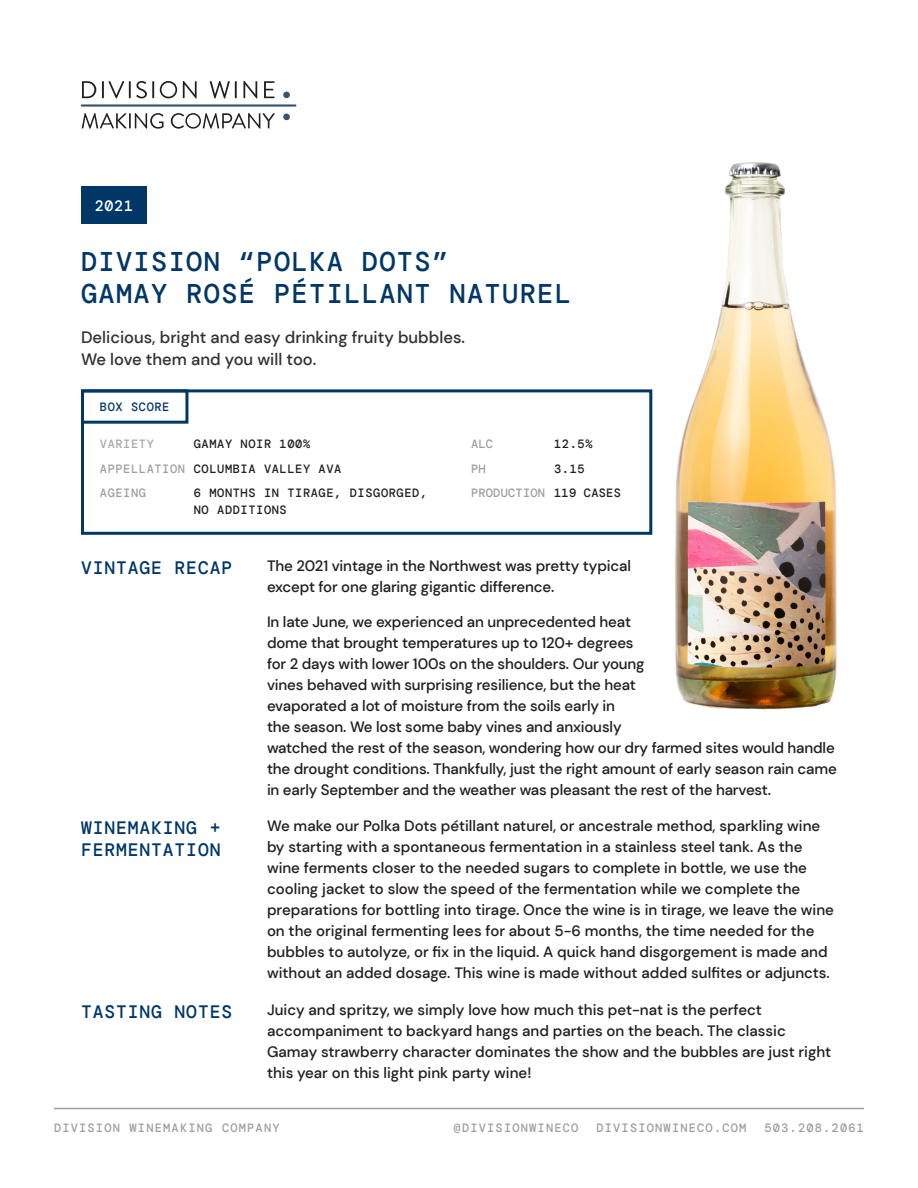
<style>
.page{position:relative;width:918px;height:1188px;background:#fff}
.page>*{position:absolute;margin:0;border:0;box-sizing:border-box;transform-origin:0 0}
.t1{font:500 27px/32.4px "DM Mono";letter-spacing:.05em;color:#003767}
.t2{font:500 18px/21.6px "DM Mono";letter-spacing:.05em;color:#003767}
.t3{font:500 16.5px/22.5px "DM Sans";color:#333233}
.t4{font:500 15px/21px "DM Sans";letter-spacing:-.01em;color:#231f20}
.t5{font:500 15px "DM Mono";color:#fff}
.t6{font:500 12px "DM Mono";letter-spacing:.1em;color:#9d9fa2}
.t7{font:500 12px/16.5px "DM Mono";letter-spacing:.05em;color:#231f20}
.t8{font:500 12px "DM Mono";letter-spacing:.05em;color:#9d9fa2}
.t9{font:500 12px "DM Mono";letter-spacing:.02em;color:#9d9fa2}
.t10{font:500 12px "DM Mono";letter-spacing:.02em;color:#231f20}
.t11{font:500 12px "DM Mono";letter-spacing:.05em;color:#003767}
.t12{font:500 12px "DM Mono";letter-spacing:.05em;color:#a8a9ad}
</style>
<div class="page">
<div style="left:81px;top:186px;width:66px;height:38px;background:#003767"></div>
<div style="left:81px;top:389px;width:107px;height:35px;border:3px solid #003767"></div>
<img style="left:675px;top:162px;width:162px;height:548px">
<div style="left:81px;top:389px;width:571px;height:146px;border:3px solid #003767"></div>
<svg style="left:82px;top:81px;width:14px;height:17px"></svg>
<svg style="left:102px;top:81px;width:52px;height:17px"></svg>
<svg style="left:160px;top:81px;width:17px;height:17px"></svg>
<svg style="left:183px;top:81px;width:14px;height:17px"></svg>
<svg style="left:210px;top:81px;width:27px;height:17px"></svg>
<svg style="left:243px;top:81px;width:14px;height:17px"></svg>
<svg style="left:264px;top:81px;width:10px;height:17px"></svg>
<svg style="left:82px;top:113px;width:82px;height:16px"></svg>
<svg style="left:171px;top:113px;width:104px;height:16px"></svg>
<hr style="left:82px;top:104px;width:213px;height:3px;background:#38526f">
<div style="left:283px;top:92px;width:7px;height:6px;background:#38526f;border-radius:50%"></div>
<div style="left:283px;top:114px;width:7px;height:6px;background:#38526f;border-radius:50%"></div>
<hr style="left:54px;top:1108px;width:810px;height:1px;background:#9d9fa2">
<p class="t5" style="left:95px;top:196px;width:40px">2021</p>
<p class="t1" style="left:81px;top:245px;width:492px">DIVISION “POLKA DOTS”<br>GAMAY ROSÉ PÉTILLANT NATUREL</p>
<p class="t3" style="left:81px;top:325px;width:386px">Delicious, bright and easy drinking fruity bubbles.<br>We love them and you will too.</p>
<p class="t11" style="left:100px;top:399px;width:71px">BOX SCORE</p>
<p class="t7" style="left:194px;top:436px;width:118px">GAMAY NOIR 100%</p>
<p class="t12" style="left:100px;top:437px;width:55px">VARIETY</p>
<p class="t8" style="left:100px;top:461px;width:87px">APPELLATION</p>
<p class="t7" style="left:194px;top:460px;width:149px">COLUMBIA VALLEY AVA</p>
<p class="t7" style="left:194px;top:485px;width:235px">6 MONTHS IN TIRAGE, DISGORGED,<br>NO ADDITIONS</p>
<p class="t6" style="left:100px;top:486px;width:48px">AGEING</p>
<p class="t6" style="left:471px;top:437px;width:24px">ALC</p>
<p class="t6" style="left:471px;top:461px;width:16px">PH</p>
<p class="t9" style="left:471px;top:486px;width:76px">PRODUCTION</p>
<p class="t7" style="left:554px;top:436px;width:40px">12.5%</p>
<p class="t7" style="left:554px;top:460px;width:32px">3.15</p>
<p class="t10" style="left:554px;top:485px;width:68px">119 CASES</p>
<p class="t2" style="left:81px;top:557px;width:153px">VINTAGE RECAP</p>
<p class="t4" style="left:267px;top:555px;width:365px">The 2021 vintage in the Northwest was pretty typical except for one glaring gigantic difference.</p>
<p class="t4" style="left:267px;top:611px;width:571px">In late June, we experienced an unprecedented heat<br>dome that brought temperatures up to 120+ degrees<br>for 2 days with lower 100s on the shoulders. Our young<br>vines behaved with surprising resilience, but the heat<br>evaporated a lot of moisture from the soils early in<br>the season. We lost some baby vines and anxiously<br>watched the rest of the season, wondering how our dry farmed sites would handle the drought conditions. Thankfully, just the right amount of early season rain came in early September and the weather was pleasant the rest of the harvest.</p>
<p class="t2" style="left:81px;top:817px;width:141px">WINEMAKING +<br>FERMENTATION</p>
<p class="t4" style="left:267px;top:816px;width:569px">We make our Polka Dots pétillant naturel, or ancestrale method, sparkling wine by starting with a spontaneous fermentation in a stainless steel tank. As the wine ferments closer to the needed sugars to complete in bottle, we use the cooling jacket to slow the speed of the fermentation while we complete the preparations for bottling into tirage. Once the wine is in tirage, we leave the wine on the original fermenting lees for about 5-6 months, the time needed for the bubbles to autolyze, or fix in the liquid. A quick hand disgorgement is made and without an added dosage. This wine is made without added sulfites or adjuncts.</p>
<p class="t2" style="left:81px;top:1001px;width:153px">TASTING NOTES</p>
<p class="t4" style="left:267px;top:999px;width:566px">Juicy and spritzy, we simply love how much this pet-nat is the perfect accompaniment to backyard hangs and parties on the beach. The classic Gamay strawberry character dominates the show and the bubbles are just right this year on this light pink party wine!</p>
<p class="t6" style="left:54px;top:1121px;width:227px">DIVISION WINEMAKING COMPANY</p>
<p class="t6" style="left:454px;top:1121px;width:126px">@DIVISIONWINECO</p>
<p class="t6" style="left:596px;top:1121px;width:152px">DIVISIONWINECO.COM</p>
<p class="t6" style="left:764px;top:1121px;width:101px">503.208.2061</p>
</div>
